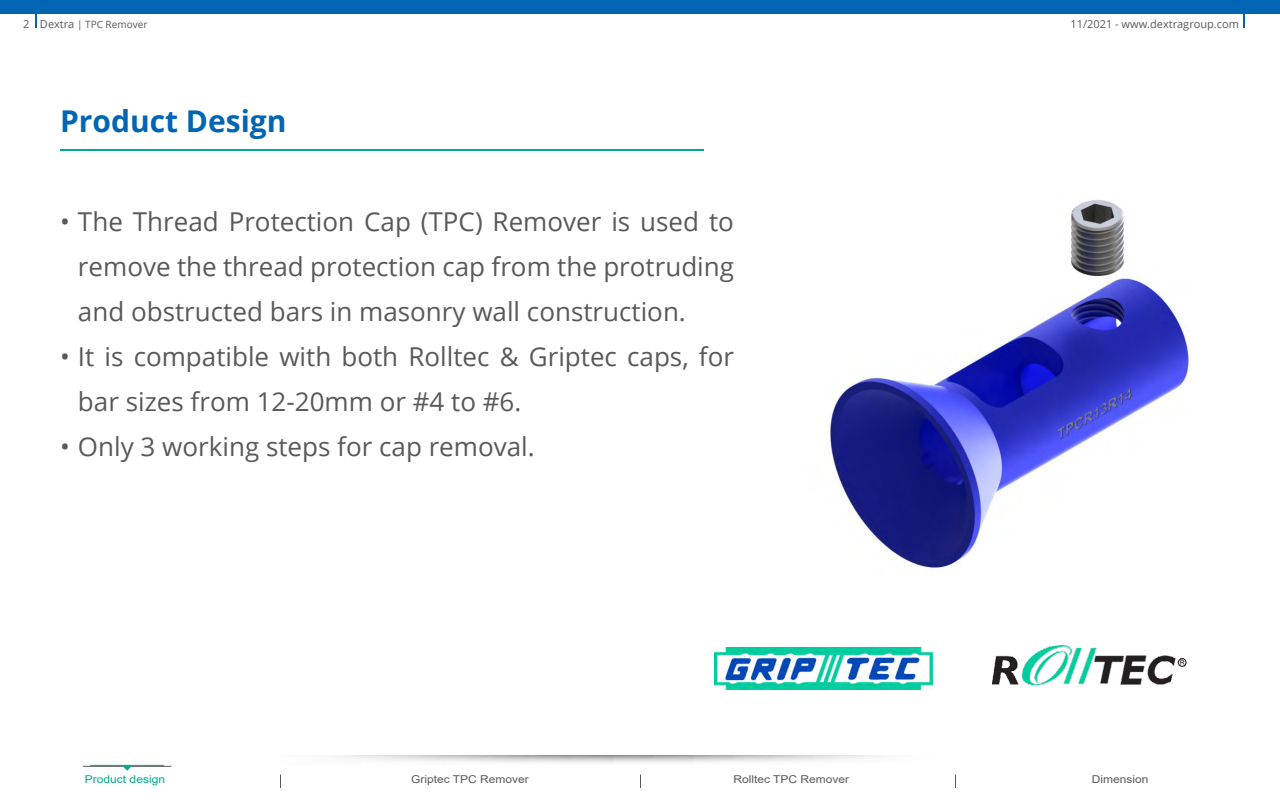
<style>
.page{position:relative;width:1280px;height:800px;background:#fff}
.page>*{position:absolute;margin:0;border:0;box-sizing:border-box;transform-origin:0 0}
.t1{font:700 30px "Open Sans";color:#0066b3}
.t2{font:26px/45px "Open Sans";color:#58595b;text-align:justify}
.t3{font:11px "Open Sans";color:#58595b}
.t4{font:10.8px "Arial";color:#58595b;scale:1.11 1}
.t5{font:10.8px "Arial";color:#00a88e;scale:1.11 1}
.t6{font:10px "Open Sans";color:#58595b}
.s1{font-size:11px}
</style>
<div class="page">
<hr style="left:60px;top:149px;width:644px;height:2px;background:#00a88e">
<img style="left:714px;top:648px;width:218px;height:41px">
<img style="left:992px;top:645px;width:195px;height:41px">
<img style="left:826px;top:200px;width:363px;height:370px">
<svg style="left:280px;top:775px;width:1px;height:13px"></svg>
<svg style="left:640px;top:775px;width:1px;height:13px"></svg>
<svg style="left:955px;top:775px;width:1px;height:13px"></svg>
<hr style="left:90px;top:765px;width:74px;height:1px;background:#00a88e">
<hr style="left:83px;top:766px;width:88px;height:1px;background:#58595b">
<svg style="left:122px;top:766px;width:10px;height:5px"></svg>
<svg style="left:36px;top:13px;width:1px;height:15px"></svg>
<svg style="left:1243px;top:13px;width:1px;height:15px"></svg>
<div style="left:0;top:0;width:1280px;height:13px;background:#0066b3"></div>
<p class="t6" style="left:23px;top:17px;width:126px"><span class="s1">2 Dextra</span> | TPC Remover</p>
<p class="t3" style="left:1071px;top:16px;width:170px">11/2021 - www.dextragroup.com</p>
<p class="t1" style="left:60px;top:100px;width:228px">Product Design</p>
<p class="t2" style="left:78px;top:198px;width:658px;text-indent:-18px">• The Thread Protection Cap (TPC) Remover is used to remove the thread protection cap from the protruding and obstructed bars in masonry wall construction.</p>
<p class="t2" style="left:78px;top:333px;width:658px;text-indent:-18px">• It is compatible with both Rolltec &amp; Griptec caps, for bar sizes from 12-20mm or #4 to #6.</p>
<p class="t2" style="left:60px;top:423px;width:476px">• Only 3 working steps for cap removal.</p>
<p class="t5" style="left:85px;top:772px;width:74px">Product design</p>
<p class="t4" style="left:411px;top:772px;width:108px">Griptec TPC Remover</p>
<p class="t4" style="left:733px;top:772px;width:106px">Rolltec TPC Remover</p>
<p class="t4" style="left:1092px;top:772px;width:53px">Dimension</p>
</div>
